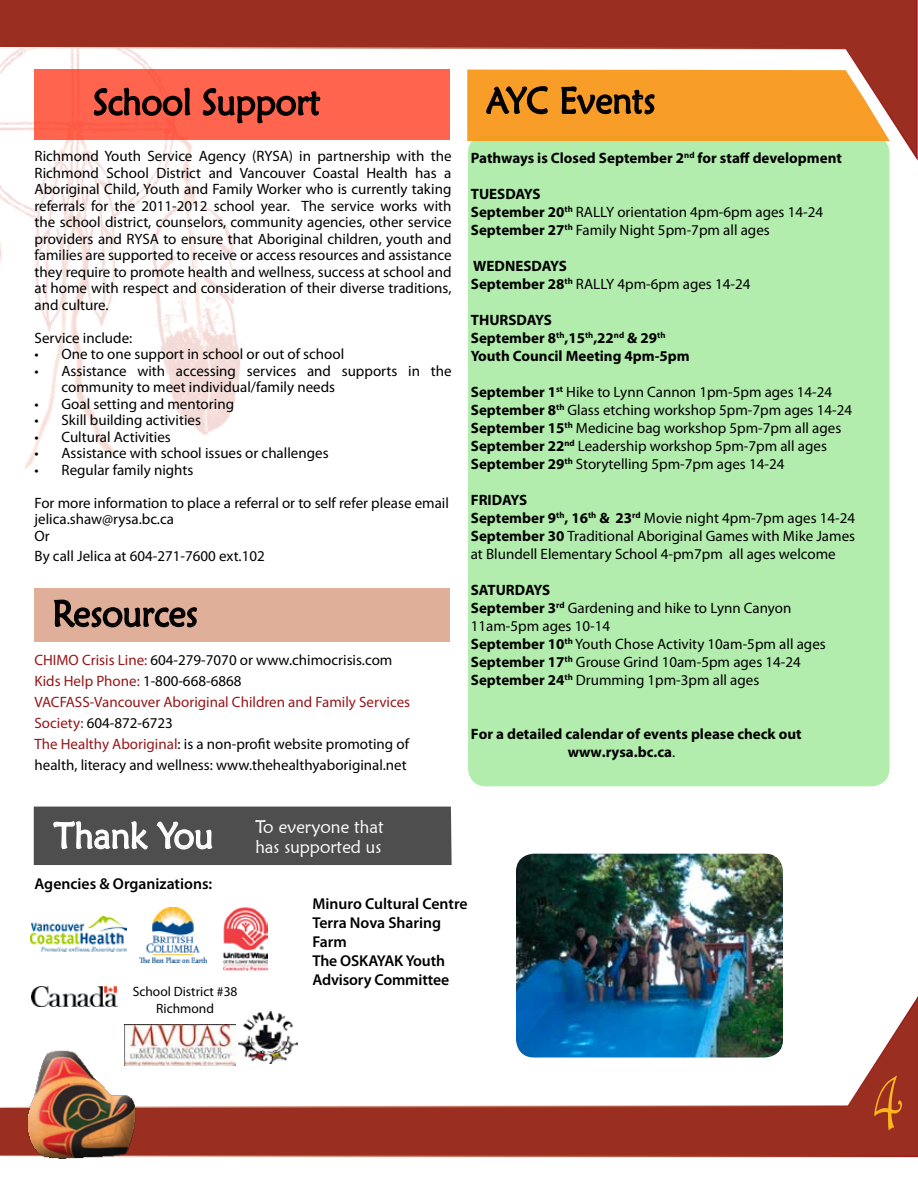
<style>
.page{position:relative;width:918px;height:1188px;background:#fff}
.page>*{position:absolute;margin:0;border:0;box-sizing:border-box;transform-origin:0 0}
.t1{font:84.9px "Harrington";color:#ffb719;scale:.65 1}
.t2{font:36.6px "Maiandra GD";color:#000;scale:.94 1}
.t3{font:36.6px "Maiandra GD";color:#fff;scale:.94 1}
.t4{font:18px/19.5px "Maiandra GD";color:#fff;scale:.96 1}
.t5{font:600 15.75px/18.9px "Myriad Pro";letter-spacing:-.005em;color:#000}
.t6{font:15px/18px "Myriad Pro";color:#000}
.t7{font:700 15px/18px "Myriad Pro";color:#000}
.t8{font:13.5px/16.2px "Myriad Pro";color:#000;text-align:center}
.s1{color:#971619}
.s2{font-weight:700}
.s3{font-weight:400}
</style>
<div class="page">
<img style="left:0;top:163px;width:241px;height:305px">
<img style="left:516px;top:854px;width:267px;height:138px">
<svg style="left:0;top:992px;width:918px;height:166px"></svg>
<img style="left:27px;top:1051px;width:108px;height:108px">
<svg style="left:34px;top:807px;width:418px;height:58px;background:#565657"></svg>
<div style="left:468px;top:135px;width:422px;height:651px;background:#b2edae;border-radius:18px"></div>
<svg style="left:0;top:0;width:918px;height:163px"></svg>
<img style="left:30px;top:917px;width:96px;height:34px">
<img style="left:140px;top:908px;width:66px;height:54px">
<img style="left:223px;top:907px;width:45px;height:63px">
<img style="left:32px;top:986px;width:86px;height:21px">
<img style="left:239px;top:1012px;width:58px;height:52px">
<div style="left:34px;top:69px;width:416px;height:71px;background:#ff644f"></div>
<svg style="left:93px;top:87px;width:98px;height:29px"></svg>
<svg style="left:202px;top:88px;width:119px;height:36px"></svg>
<img style="left:124px;top:1024px;width:112px;height:41px">
<div style="left:34px;top:588px;width:416px;height:53px;background:#e0af99"></div>
<svg style="left:54px;top:599px;width:143px;height:29px"></svg>
<h2 class="t2" style="left:93px;top:79px;width:243px">School Support</h2>
<p class="t6" style="left:34px;top:148px;width:419px;line-height:16.5px;text-align:justify">Richmond Youth Service Agency (RYSA) in partnership with the Richmond School District and Vancouver Coastal Health has a Aboriginal Child, Youth and Family Worker who is currently taking referrals for the 2011-2012 school year. The service works with the school district, counselors, community agencies, other service providers and RYSA to ensure that Aboriginal children, youth and families are supported to receive or access resources and assistance they require to promote health and wellness, success at school and at home with respect and consideration of their diverse traditions, and culture.</p>
<p class="t6" style="left:35px;top:328px;width:99px">Service include:</p>
<p class="t6" style="left:35px;top:345px;width:311px">• One to one support in school or out of school</p>
<p class="t6" style="left:62px;top:362px;width:391px;line-height:16.5px;text-indent:-27px">• Assistance with accessing services and supports in the community to meet individual/family needs</p>
<p class="t6" style="left:35px;top:394px;width:201px">• Goal setting and mentoring</p>
<p class="t6" style="left:35px;top:411px;width:168px">• Skill building activities</p>
<p class="t6" style="left:35px;top:427px;width:138px">• Cultural Activities</p>
<p class="t6" style="left:35px;top:444px;width:296px">• Assistance with school issues or challenges</p>
<p class="t6" style="left:35px;top:460px;width:160px">• Regular family nights</p>
<p class="t6" style="left:35px;top:494px;width:416px;line-height:16.5px">For more information to place a referral or to self refer please email jelica.shaw@rysa.bc.ca<br>Or</p>
<p class="t6" style="left:35px;top:546px;width:232px">By call Jelica at 604-271-7600 ext.102</p>
<h2 class="t2" style="left:52px;top:591px;width:156px">Resources</h2>
<p class="t6" style="left:34px;top:649px;width:377px;line-height:21px"><span class="s1">CHIMO Crisis Line:</span> 604-279-7070 or www.chimocrisis.com <span class="s1">Kids Help Phone:</span> 1-800-668-6868<br><span class="s1">VACFASS-Vancouver Aboriginal Children and Family Services Society:</span> 604-872-6723<br><span class="s1">The Healthy Aboriginal</span>: is a non-profit website promoting of health, literacy and wellness: www.thehealthyaboriginal.net</p>
<h2 class="t3" style="left:54px;top:813px;width:171px">Thank You</h2>
<p class="t5" style="left:34px;top:874px;width:179px">Agencies &amp; Organizations:</p>
<p class="t4" style="left:255px;top:817px;width:135px">To everyone that has supported us</p>
<h2 class="t2" style="left:486px;top:78px;width:182px">AYC Events</h2>
<p class="t7" style="left:471px;top:148px;width:373px">Pathways is Closed September 2<sup>nd</sup> for staff development</p>
<p class="t6" style="left:471px;top:184px;width:354px"><span class="s2">TUESDAYS<br>September 20</span><sup>th</sup> RALLY orientation 4pm-6pm ages 14-24<br><span class="s2">September 27</span><sup>th</sup> Family Night 5pm-7pm all ages</p>
<p class="t7" style="left:471px;top:256px;width:281px">WEDNESDAYS<br>September 28<sup>th</sup> <span class="s3">RALLY 4pm-6pm ages 14-24</span></p>
<p class="t7" style="left:471px;top:310px;width:220px">THURSDAYS<br>September 8<sup>th</sup>,15<sup>th</sup>,22<sup>nd</sup> &amp; 29<sup>th<br></sup>Youth Council Meeting 4pm-5pm</p>
<p class="t6" style="left:471px;top:382px;width:383px"><span class="s2">September 1</span><sup>st</sup> Hike to Lynn Cannon 1pm-5pm ages 14-24<br><span class="s2">September 8</span><sup>th</sup> Glass etching workshop 5pm-7pm ages 14-24<br><span class="s2">September 15</span><sup>th</sup> Medicine bag workshop 5pm-7pm all ages <span class="s2">September 22</span><sup>nd</sup> Leadership workshop 5pm-7pm all ages <span class="s2">September 29</span><sup>th</sup> Storytelling 5pm-7pm ages 14-24</p>
<p class="t6" style="left:471px;top:490px;width:386px"><span class="s2">FRIDAYS<br>September 9</span><sup>th</sup><span class="s2">, 16</span><sup>th</sup> <span class="s2">&amp; 23</span><sup>rd</sup> Movie night 4pm-7pm ages 14-24<br><span class="s2">September 30</span> Traditional Aboriginal Games with Mike James at Blundell Elementary School 4-pm7pm all ages welcome</p>
<p class="t6" style="left:471px;top:580px;width:356px"><span class="s2">SATURDAYS<br>September 3</span><sup>rd</sup> Gardening and hike to Lynn Canyon 11am-5pm ages 10-14<br><span class="s2">September 10</span><sup>th</sup> Youth Chose Activity 10am-5pm all ages <span class="s2">September 17</span><sup>th</sup> Grouse Grind 10am-5pm ages 14-24<br><span class="s2">September 24</span><sup>th</sup> Drumming 1pm-3pm all ages</p>
<p class="t7" style="left:568px;top:724px;width:235px;text-indent:-97px">For a detailed calendar of events please check out www.rysa.bc.ca<span class="s3">.</span></p>
<p class="t8" style="left:133px;top:983px;width:106px">School District #38<br>Richmond</p>
<p class="t5" style="left:312px;top:894px;width:157px">Minuro Cultural Centre<br>Terra Nova Sharing<br>Farm<br>The OSKAYAK Youth<br>Advisory Committee</p>
<h1 class="t1" style="left:873px;top:1049px;width:49px">4</h1>
</div>
